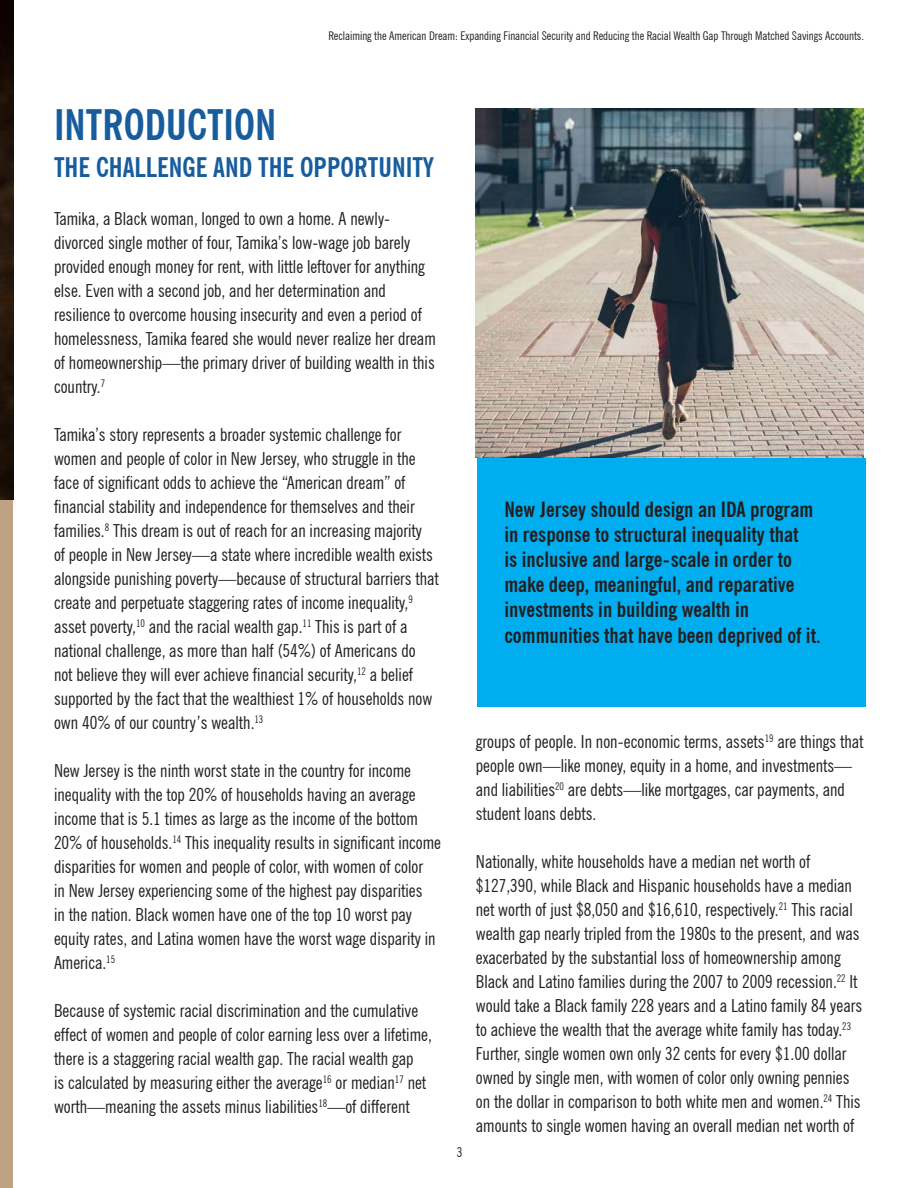
<style>
.page{position:relative;width:918px;height:1188px;background:#fff}
.page>*{position:absolute;margin:0;border:0;box-sizing:border-box;transform-origin:0 0}
.t1{font:700 condensed 42px "News Gothic BT";color:#175d9e}
.t2{font:700 condensed 27px "News Gothic BT";color:#175d9e}
.t3{font:700 condensed 21px/25.2px "News Gothic BT";color:#231f20}
.t4{font:condensed 18px/24px "News Gothic BT";color:#231f20}
.t5{font:condensed 13.5px "News Gothic BT";color:#231f20}
.t6{font:condensed 12px "News Gothic BT";color:#231f20}
</style>
<div class="page">
<div style="left:0;top:497px;width:14px;height:691px;background:#bea282"></div>
<img style="left:0;top:0;width:14px;height:500px">
<div style="left:477px;top:458px;width:388px;height:249px;background:#00aeef"></div>
<img style="left:476px;top:108px;width:388px;height:350px">
<p class="t6" style="left:329px;top:29px;width:537px">Reclaiming the American Dream: Expanding Financial Security and Reducing the Racial Wealth Gap Through Matched Savings Accounts.</p>
<h1 class="t1" style="left:54px;top:99px;width:224px">INTRODUCTION</h1>
<h2 class="t2" style="left:54px;top:151px;width:381px">THE CHALLENGE AND THE OPPORTUNITY</h2>
<p class="t4" style="left:54px;top:207px;width:383px">Tamika, a Black woman, longed to own a home. A newly&shy;divorced single mother of four, Tamika’s low-wage job barely provided enough money for rent, with little leftover for anything else. Even with a second job, and her determination and resilience to overcome housing insecurity and even a period of homelessness, Tamika feared she would never realize her dream of homeownership—the primary driver of building wealth in this country.<sup>7</sup></p>
<p class="t4" style="left:54px;top:423px;width:386px">Tamika’s story represents a broader systemic challenge for women and people of color in New Jersey, who struggle in the face of significant odds to achieve the “American dream” of financial stability and independence for themselves and their families.<sup>8</sup> This dream is out of reach for an increasing majority<br>of people in New Jersey—a state where incredible wealth exists alongside punishing poverty—because of structural barriers that create and perpetuate staggering rates of income inequality,<sup>9 </sup>asset poverty,<sup>10</sup> and the racial wealth gap.<sup>11</sup> This is part of a national challenge, as more than half (54%) of Americans do<br>not believe they will ever achieve financial security,<sup>12</sup> a belief supported by the fact that the wealthiest 1% of households now own 40% of our country’s wealth.<sup>13</sup></p>
<p class="t4" style="left:54px;top:759px;width:389px">New Jersey is the ninth worst state in the country for income inequality with the top 20% of households having an average income that is 5.1 times as large as the income of the bottom 20% of households.<sup>14</sup> This inequality results in significant income disparities for women and people of color, with women of color<br>in New Jersey experiencing some of the highest pay disparities<br>in the nation. Black women have one of the top 10 worst pay equity rates, and Latina women have the worst wage disparity in America.<sup>15</sup></p>
<p class="t4" style="left:54px;top:999px;width:379px">Because of systemic racial discrimination and the cumulative effect of women and people of color earning less over a lifetime, there is a staggering racial wealth gap. The racial wealth gap<br>is calculated by measuring either the average<sup>16</sup> or median<sup>17</sup> net worth—meaning the assets minus liabilities<sup>18</sup>—of different</p>
<p class="t3" style="left:504px;top:496px;width:318px">New Jersey should design an IDA program in response to structural inequality that<br>is inclusive and large-scale in order to make deep, meaningful, and reparative investments in building wealth in communities that have been deprived of it.</p>
<p class="t5" style="left:457px;top:1145px;width:7px">3</p>
<p class="t4" style="left:476px;top:729px;width:389px">groups of people. In non-economic terms, assets<sup>19</sup> are things that people own—like money, equity in a home, and investments— and liabilities<sup>20</sup> are debts—like mortgages, car payments, and student loans debts.</p>
<p class="t4" style="left:476px;top:849px;width:388px">Nationally, white households have a median net worth of $127,390, while Black and Hispanic households have a median net worth of just $8,050 and $16,610, respectively.<sup>21</sup> This racial wealth gap nearly tripled from the 1980s to the present, and was exacerbated by the substantial loss of homeownership among Black and Latino families during the 2007 to 2009 recession.<sup>22</sup> It would take a Black family 228 years and a Latino family 84 years to achieve the wealth that the average white family has today.<sup>23<br></sup>Further, single women own only 32 cents for every $1.00 dollar owned by single men, with women of color only owning pennies on the dollar in comparison to both white men and women.<sup>24</sup> This amounts to single women having an overall median net worth of</p>
</div>
